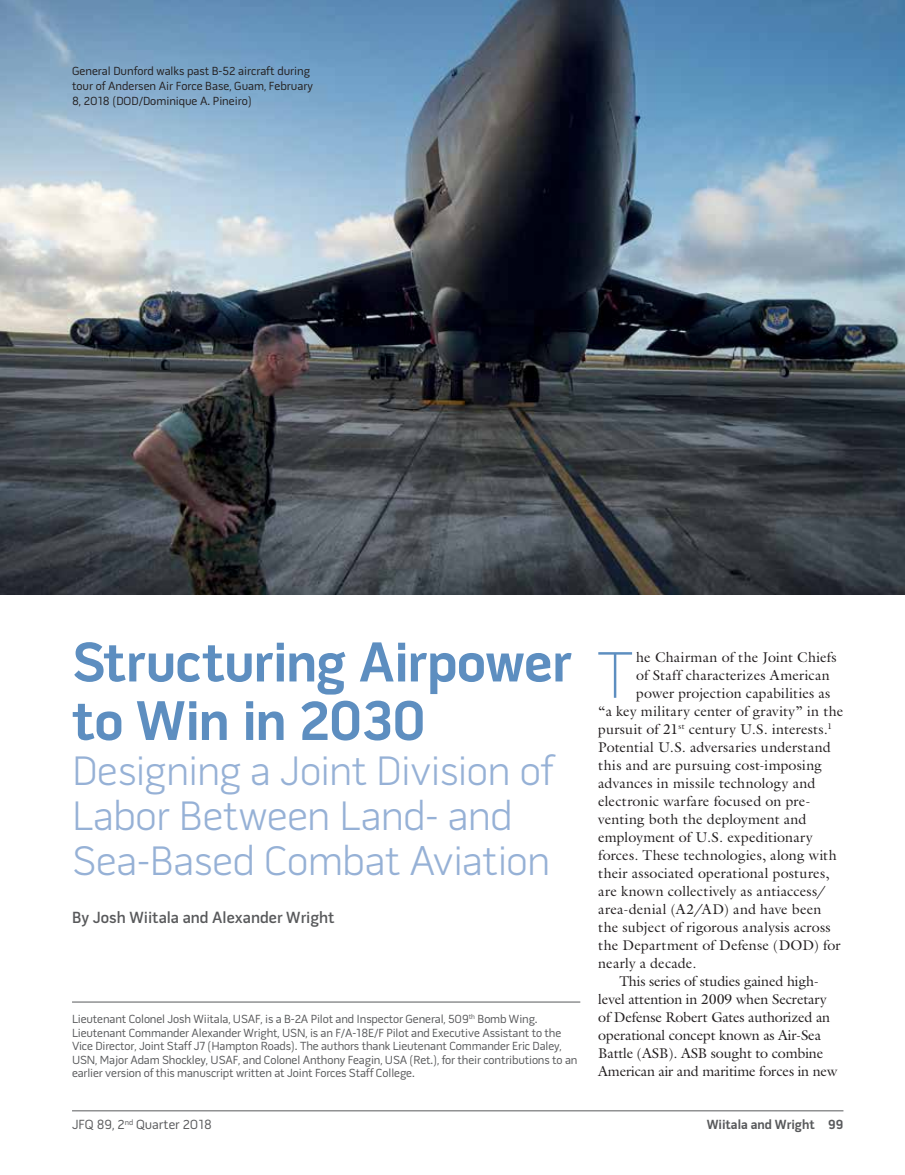
<style>
.page{position:relative;width:905px;height:1175px;background:#fff}
.page>*{position:absolute;margin:0;border:0;box-sizing:border-box;transform-origin:0 0}
.t1{font:100 67.2px "Pill Gothic 600 mg";color:#5d8ec0}
.t2{font:700 57px/58.5px "Pill Gothic 600 mg";letter-spacing:-.015em;color:#5d8ec0}
.t3{font:300 42px/45px "Pill Gothic 600 mg";letter-spacing:-.015em;color:#96b1d6}
.t4{font:600 16.5px "Pill Gothic 600 mg";color:#58595b}
.t5{font:14.25px "Galliard Std";letter-spacing:.005em;color:#231f20}
.t6{font:13.5px "Pill Gothic 600 mg";color:#58595b}
.t7{font:700 13.5px "Pill Gothic 600 mg";color:#58595b}
.t8{font:12px/13.5px "Pill Gothic 600 mg";letter-spacing:-.01em;color:#58595b}
.t9{font:12px/15px "Pill Gothic 600 mg";color:#231f20}
</style>
<div class="page">
<hr style="left:72px;top:1110px;width:771px;height:1px;background:#58595b">
<hr style="left:72px;top:1001px;width:508px;height:1px;background:#58595b">
<img style="left:0;top:0;width:904px;height:594px">
<p class="t9" style="left:72px;top:64px;width:242px">General Dunford walks past B-52 aircraft during tour of Andersen Air Force Base, Guam, February<br>8, 2018 (DOD/Dominique A. Pineiro)</p>
<h2 class="t2" style="left:72px;top:638px;width:501px">Structuring Airpower to Win in 2030</h2>
<h3 class="t3" style="left:72px;top:752px;width:483px">Designing a Joint Division of<br>Labor Between Land- and<br>Sea-Based Combat Aviation</h3>
<p class="t4" style="left:72px;top:910px;width:264px">By Josh Wiitala and Alexander Wright</p>
<p class="t8" style="left:72px;top:1013px;width:507px">Lieutenant Colonel Josh Wiitala, USAF, is a B-2A Pilot and Inspector General, 509<sup>th</sup> Bomb Wing.<br>Lieutenant Commander Alexander Wright, USN, is an F/A-18E/F Pilot and Executive Assistant to the Vice Director, Joint Staff J7 (Hampton Roads). The authors thank Lieutenant Commander Eric Daley, USN, Major Adam Shockley, USAF, and Colonel Anthony Feagin, USA (Ret.), for their contributions to an earlier version of this manuscript written at Joint Forces Staff College.</p>
<h1 class="t1" style="left:597px;top:648px;width:37px">T</h1>
<p class="t5" style="left:636px;top:648px;width:202px">he Chairman of the Joint Chiefs</p>
<p class="t5" style="left:636px;top:666px;width:195px">of Staff characterizes American</p>
<p class="t5" style="left:636px;top:684px;width:196px">power projection capabilities as</p>
<p class="t5" style="left:598px;top:702px;width:247px">“a key military center of gravity” in the</p>
<p class="t5" style="left:598px;top:720px;width:235px">pursuit of 21<sup>st</sup> century U.S. interests.<sup>1</sup></p>
<p class="t5" style="left:598px;top:738px;width:234px">Potential U.S. adversaries understand</p>
<p class="t5" style="left:598px;top:756px;width:225px">this and are pursuing cost-imposing</p>
<p class="t5" style="left:598px;top:774px;width:219px">advances in missile technology and</p>
<p class="t5" style="left:598px;top:792px;width:214px">electronic warfare focused on pre-</p>
<p class="t5" style="left:598px;top:810px;width:210px">venting both the deployment and</p>
<p class="t5" style="left:598px;top:828px;width:216px">employment of U.S. expeditionary</p>
<p class="t5" style="left:598px;top:846px;width:240px">forces. These technologies, along with</p>
<p class="t5" style="left:598px;top:864px;width:233px">their associated operational postures,</p>
<p class="t5" style="left:598px;top:882px;width:229px">are known collectively as antiaccess/</p>
<p class="t5" style="left:598px;top:900px;width:224px">area-denial (A2/AD) and have been</p>
<p class="t5" style="left:598px;top:918px;width:234px">the subject of rigorous analysis across</p>
<p class="t5" style="left:598px;top:936px;width:244px">the Department of Defense (DOD) for</p>
<p class="t5" style="left:598px;top:954px;width:100px">nearly a decade.</p>
<p class="t5" style="left:619px;top:972px;width:201px">This series of studies gained high-</p>
<p class="t5" style="left:598px;top:990px;width:230px">level attention in 2009 when Secretary</p>
<p class="t5" style="left:598px;top:1008px;width:233px">of Defense Robert Gates authorized an</p>
<p class="t5" style="left:598px;top:1026px;width:224px">operational concept known as Air-Sea</p>
<p class="t5" style="left:598px;top:1044px;width:226px">Battle (ASB). ASB sought to combine</p>
<p class="t5" style="left:598px;top:1062px;width:240px">American air and maritime forces in new</p>
<p class="t6" style="left:72px;top:1119px;width:141px">JFQ 89, 2<sup>nd</sup> Quarter 2018</p>
<p class="t7" style="left:706px;top:1119px;width:138px">Wiitala and Wright 99</p>
</div>
